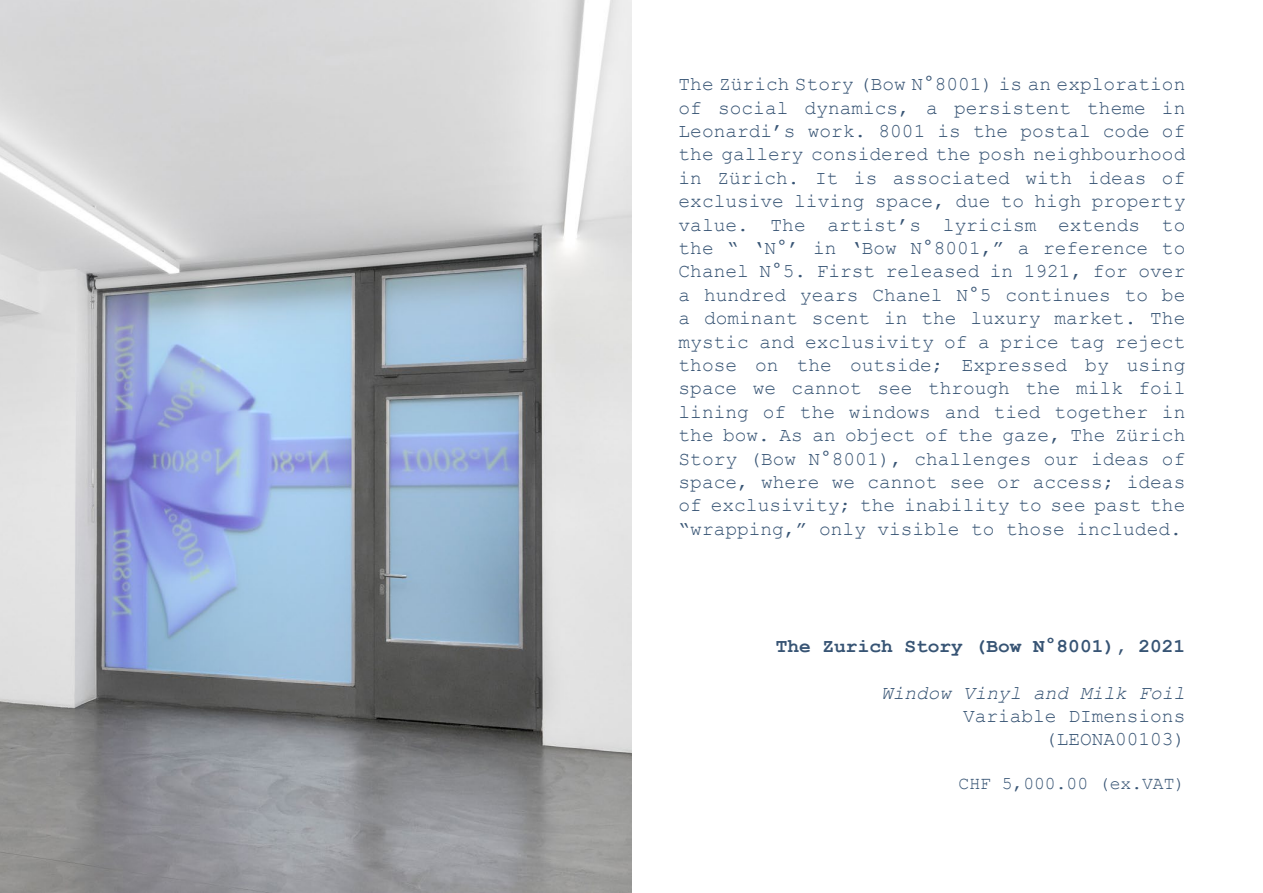
<style>
.page{position:relative;width:1263px;height:893px;background:#fff}
.page>*{position:absolute;margin:0;border:0;box-sizing:border-box;transform-origin:0 0}
.t1{font:19.5px/23.4px "Courier New";color:#375474;text-align:justify}
.t2{font:700 19.5px "Courier New";color:#375474}
.t3{font:italic 19.5px "Courier New";color:#375474}
.t4{font:18px "Courier New";color:#375474}
</style>
<div class="page">
<img style="left:0;top:0;width:631px;height:893px">
<p class="t1" style="left:679px;top:72px;width:508px">The Zürich Story (Bow N°8001) is an exploration of social dynamics, a persistent theme in Leonardi’s work. 8001 is the postal code of the gallery considered the posh neighbourhood in Zürich. It is associated with ideas of exclusive living space, due to high property value. The artist’s lyricism extends to the “ ‘N°’ in ‘Bow N°8001,” a reference to Chanel N°5. First released in 1921, for over a hundred years Chanel N°5 continues to be a dominant scent in the luxury market. The mystic and exclusivity of a price tag reject those on the outside; Expressed by using space we cannot see through the milk foil lining of the windows and tied together in the bow. As an object of the gaze, The Zürich Story (Bow N°8001), challenges our ideas of space, where we cannot see or access; ideas of exclusivity; the inability to see past the “wrapping,” only visible to those included.</p>
<p class="t2" style="left:776px;top:634px;width:411px">The Zurich Story (Bow N°8001), 2021</p>
<p class="t3" style="left:881px;top:679px;width:306px">Window Vinyl and Milk Foil</p>
<p class="t1" style="left:963px;top:704px;width:224px;text-align:right">Variable DImensions (LEONA00103)</p>
<p class="t4" style="left:958px;top:772px;width:228px">CHF 5,000.00 (ex.VAT)</p>
</div>
